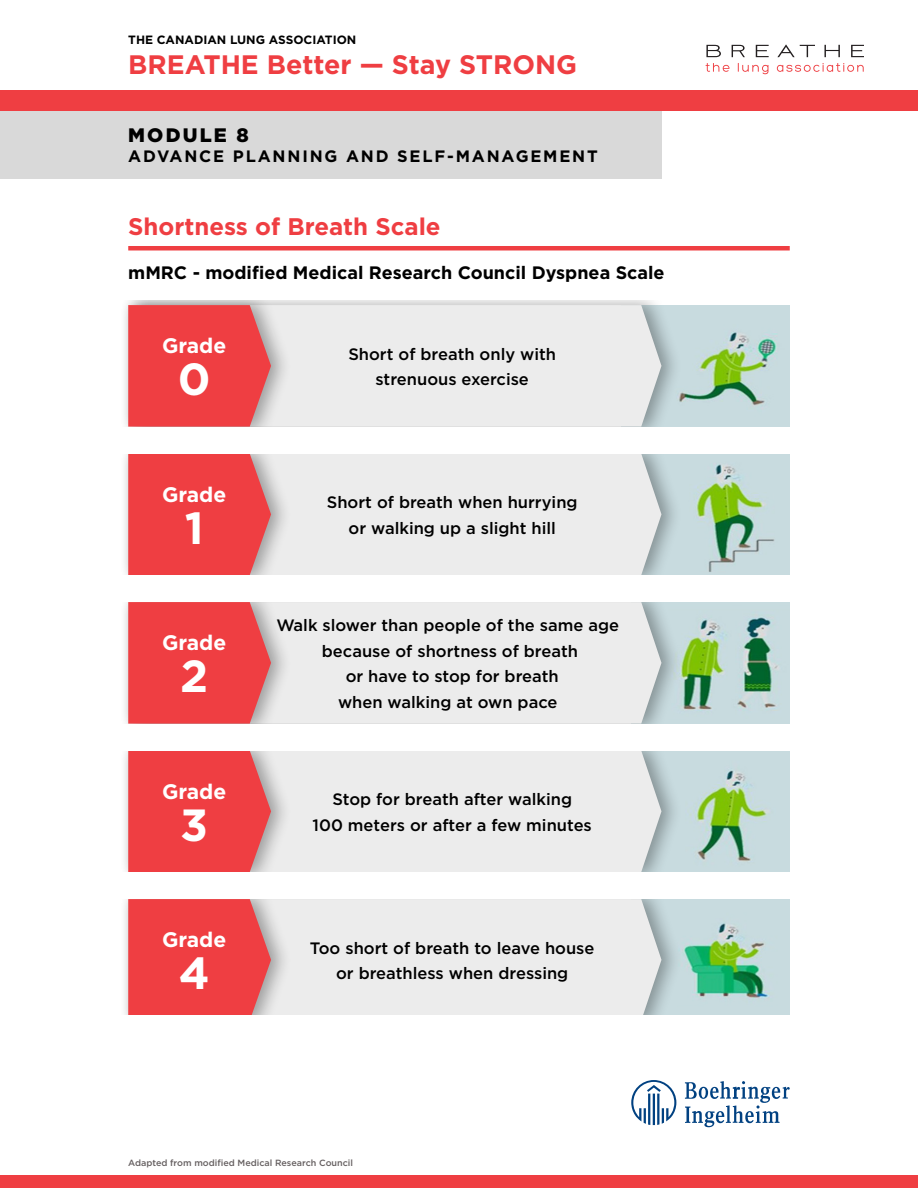
<style>
.page{position:relative;width:918px;height:1188px;background:#fff}
.page>*{position:absolute;margin:0;border:0;box-sizing:border-box;transform-origin:0 0}
.t1{font:700 45px "Gotham";color:#fff}
.t2{font:700 26.7px "Gotham";color:#ef3e42}
.t3{font:700 24px "Gotham";color:#ef3e42}
.t4{font:700 21px "Gotham";color:#fff}
.t5{font:900 19.5px "Gotham";letter-spacing:.11em;color:#000}
.t6{font:700 18px "Gotham";color:#000}
.t7{font:500 16.5px/25.5px "Gotham";color:#000;text-align:center}
.t8{font:700 16.5px "Gotham";letter-spacing:.11em;color:#000}
.t9{font:700 12px "Gotham";color:#000}
.t10{font:500 9px "Gotham";color:#655f60}
</style>
<div class="page">
<div style="left:0;top:91px;width:918px;height:20px;background:#ef3e42"></div>
<div style="left:0;top:1175px;width:918px;height:13px;background:#ef3e42"></div>
<div style="left:0;top:111px;width:662px;height:67px;background:#d9d9d9"></div>
<svg style="left:706px;top:44px;width:158px;height:13px"></svg>
<svg style="left:706px;top:63px;width:24px;height:9px"></svg>
<svg style="left:738px;top:63px;width:30px;height:11px"></svg>
<svg style="left:777px;top:63px;width:87px;height:9px"></svg>
<img style="left:682px;top:454px;width:108px;height:121px">
<img style="left:682px;top:602px;width:108px;height:122px">
<img style="left:682px;top:751px;width:108px;height:121px">
<img style="left:682px;top:899px;width:108px;height:116px">
<img style="left:682px;top:305px;width:108px;height:122px">
<div style="left:120px;top:290px;width:562px;height:152px;background:#000;opacity:.34"></div>
<div style="left:292px;top:305px;width:370px;height:122px;background:#ececec"></div>
<div style="left:120px;top:439px;width:562px;height:151px;background:#000;opacity:.34"></div>
<div style="left:292px;top:454px;width:370px;height:121px;background:#ececec"></div>
<div style="left:120px;top:587px;width:562px;height:152px;background:#000;opacity:.34"></div>
<div style="left:292px;top:602px;width:370px;height:122px;background:#ececec"></div>
<div style="left:120px;top:736px;width:562px;height:151px;background:#000;opacity:.34"></div>
<div style="left:292px;top:751px;width:370px;height:121px;background:#ececec"></div>
<div style="left:120px;top:884px;width:562px;height:152px;background:#000;opacity:.34"></div>
<div style="left:292px;top:899px;width:370px;height:116px;background:#ececec"></div>
<div style="left:120px;top:290px;width:172px;height:152px;background:#000;opacity:.34"></div>
<svg style="left:128px;top:305px;width:143px;height:122px"></svg>
<div style="left:120px;top:439px;width:172px;height:151px;background:#000;opacity:.34"></div>
<svg style="left:128px;top:454px;width:143px;height:121px"></svg>
<div style="left:120px;top:587px;width:172px;height:152px;background:#000;opacity:.34"></div>
<svg style="left:128px;top:602px;width:143px;height:122px"></svg>
<div style="left:120px;top:736px;width:172px;height:151px;background:#000;opacity:.34"></div>
<svg style="left:128px;top:751px;width:143px;height:121px"></svg>
<div style="left:120px;top:884px;width:172px;height:152px;background:#000;opacity:.34"></div>
<svg style="left:128px;top:899px;width:143px;height:116px"></svg>
<div style="left:110px;top:279px;width:709px;height:21px;background:#fff"></div>
<div style="left:110px;top:427px;width:709px;height:27px;background:#fff"></div>
<div style="left:110px;top:575px;width:709px;height:27px;background:#fff"></div>
<div style="left:110px;top:724px;width:709px;height:27px;background:#fff"></div>
<div style="left:110px;top:872px;width:709px;height:27px;background:#fff"></div>
<div style="left:110px;top:1015px;width:709px;height:27px;background:#fff"></div>
<hr style="left:128px;top:246px;width:662px;height:4px;background:#ef3e42">
<svg style="left:631px;top:1080px;width:159px;height:47px"></svg>
<p class="t9" style="left:128px;top:32px;width:230px">THE CANADIAN LUNG ASSOCIATION</p>
<h2 class="t2" style="left:128px;top:47px;width:450px">BREATHE Better — Stay STRONG</h2>
<p class="t5" style="left:128px;top:122px;width:122px">MODULE 8</p>
<p class="t8" style="left:128px;top:145px;width:471px">ADVANCE PLANNING AND SELF-MANAGEMENT</p>
<h3 class="t3" style="left:128px;top:211px;width:314px">Shortness of Breath Scale</h3>
<p class="t6" style="left:128px;top:260px;width:538px">mMRC - modified Medical Research Council Dyspnea Scale</p>
<p class="t4" style="left:162px;top:332px;width:66px">Grade</p>
<h1 class="t1" style="left:178px;top:349px;width:34px">0</h1>
<p class="t4" style="left:162px;top:480px;width:66px">Grade</p>
<h1 class="t1" style="left:185px;top:498px;width:20px">1</h1>
<p class="t4" style="left:162px;top:629px;width:66px">Grade</p>
<h1 class="t1" style="left:180px;top:646px;width:30px">2</h1>
<p class="t4" style="left:162px;top:777px;width:66px">Grade</p>
<h1 class="t1" style="left:180px;top:795px;width:29px">3</h1>
<p class="t4" style="left:162px;top:926px;width:66px">Grade</p>
<h1 class="t1" style="left:179px;top:943px;width:33px">4</h1>
<p class="t7" style="left:348px;top:341px;width:209px">Short of breath only with strenuous exercise</p>
<p class="t7" style="left:327px;top:489px;width:252px">Short of breath when hurrying or walking up a slight hill</p>
<p class="t7" style="left:276px;top:612px;width:344px">Walk slower than people of the same age because of shortness of breath<br>or have to stop for breath<br>when walking at own pace</p>
<p class="t7" style="left:313px;top:786px;width:281px">Stop for breath after walking<br>100 meters or after a few minutes</p>
<p class="t7" style="left:310px;top:935px;width:286px">Too short of breath to leave house or breathless when dressing</p>
<p class="t10" style="left:128px;top:1157px;width:226px">Adapted from modified Medical Research Council</p>
</div>
